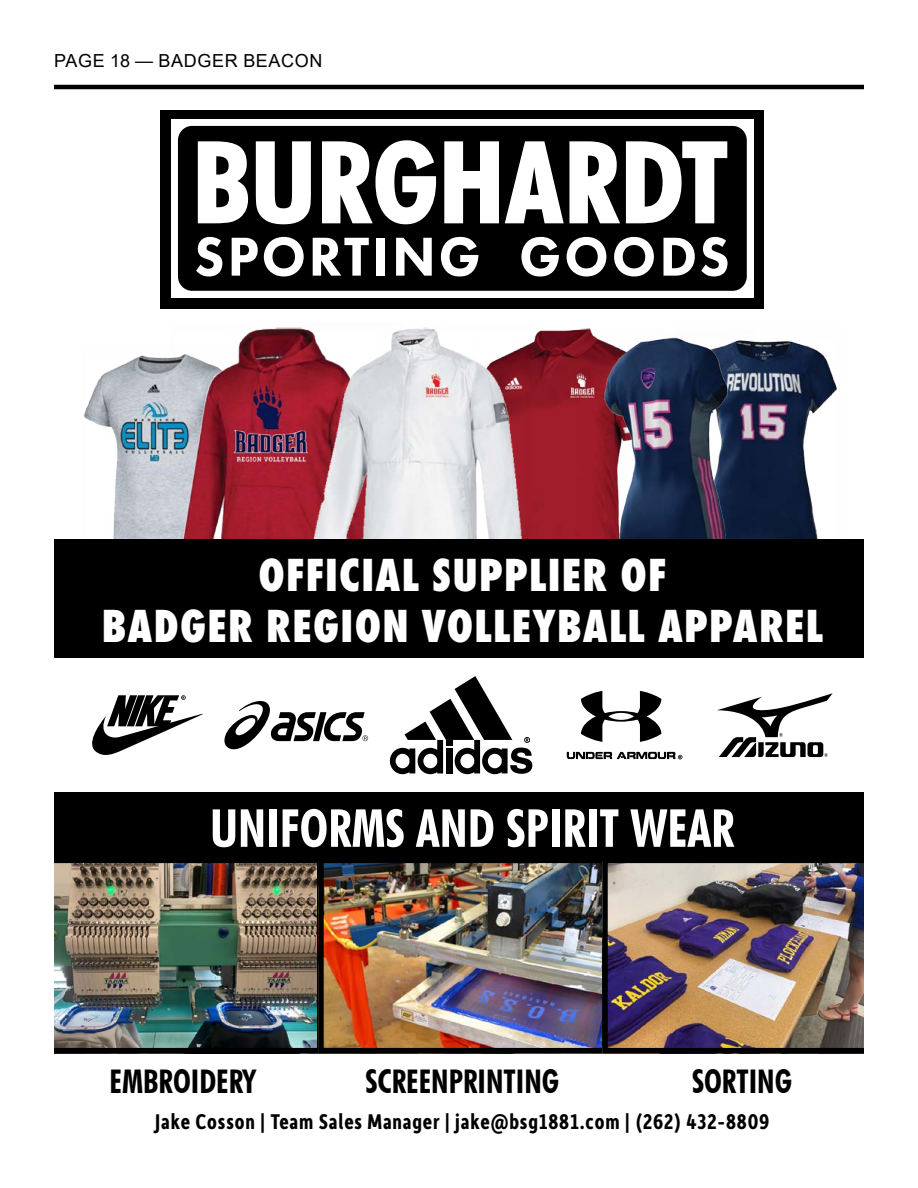
<style>
.page{position:relative;width:918px;height:1188px;background:#fff}
.page>*{position:absolute;margin:0;border:0;box-sizing:border-box;transform-origin:0 0}
.t1{font:700 condensed 52.5px "Futura BT";color:#fff}
.t2{font:800 48.3px/51.2px "Futura PT Cond";letter-spacing:.03em;color:#fff;text-align:center}
.t3{font:700 condensed 32.7px "Futura BT";color:#000}
.t4{font:700 22.65px "Depot New Condensed";letter-spacing:.04em;color:#000}
.t5{font:18px "Arial";letter-spacing:.035em;color:#000}
</style>
<div class="page">
<div style="left:161px;top:110px;width:603px;height:199px;background:#000"></div>
<div style="left:171px;top:119px;width:582px;height:179px;background:#fff"></div>
<div style="left:178px;top:126px;width:569px;height:165px;background:#000;border-radius:14px"></div>
<svg style="left:198px;top:141px;width:113px;height:84px"></svg>
<svg style="left:322px;top:140px;width:406px;height:85px"></svg>
<svg style="left:196px;top:237px;width:26px;height:39px"></svg>
<svg style="left:232px;top:238px;width:26px;height:38px"></svg>
<svg style="left:264px;top:237px;width:40px;height:39px"></svg>
<svg style="left:313px;top:238px;width:56px;height:38px"></svg>
<div style="left:376px;top:238px;width:9px;height:38px;background:#fff"></div>
<svg style="left:396px;top:238px;width:36px;height:38px"></svg>
<svg style="left:441px;top:237px;width:37px;height:39px"></svg>
<svg style="left:521px;top:237px;width:38px;height:39px"></svg>
<svg style="left:567px;top:237px;width:39px;height:39px"></svg>
<svg style="left:614px;top:237px;width:40px;height:39px"></svg>
<svg style="left:664px;top:238px;width:31px;height:38px"></svg>
<svg style="left:701px;top:237px;width:27px;height:39px"></svg>
<svg style="left:92px;top:695px;width:111px;height:60px"></svg>
<svg style="left:390px;top:676px;width:142px;height:98px"></svg>
<svg style="left:567px;top:691px;width:115px;height:68px"></svg>
<svg style="left:717px;top:693px;width:116px;height:64px"></svg>
<svg style="left:224px;top:701px;width:144px;height:48px"></svg>
<img style="left:54px;top:861px;width:264px;height:193px">
<img style="left:325px;top:864px;width:276px;height:183px">
<div style="left:318px;top:857px;width:290px;height:197px;border:6px solid #000"></div>
<img style="left:602px;top:861px;width:262px;height:193px">
<div style="left:54px;top:793px;width:810px;height:68px;background:#000"></div>
<img style="left:530px;top:328px;width:62px;height:211px">
<img style="left:755px;top:341px;width:82px;height:198px">
<img style="left:575px;top:331px;width:180px;height:208px">
<img style="left:83px;top:355px;width:88px;height:184px">
<img style="left:171px;top:327px;width:131px;height:212px">
<img style="left:302px;top:327px;width:228px;height:212px">
<div style="left:54px;top:539px;width:810px;height:119px;background:#000"></div>
<hr style="left:54px;top:85px;width:810px;height:4px;background:#000">
<p class="t5" style="left:54px;top:48px;width:270px">PAGE 18 — BADGER BEACON</p>
<h2 class="t2" style="left:102px;top:549px;width:723px">OFFICIAL SUPPLIER OF<br>BADGER REGION VOLLEYBALL APPAREL</h2>
<h1 class="t1" style="left:210px;top:796px;width:526px">UNIFORMS AND SPIRIT WEAR</h1>
<h3 class="t3" style="left:110px;top:1061px;width:148px">EMBROIDERY</h3>
<h3 class="t3" style="left:365px;top:1061px;width:196px">SCREENPRINTING</h3>
<h3 class="t3" style="left:692px;top:1061px;width:102px">SORTING</h3>
<p class="t4" style="left:155px;top:1107px;width:616px">Jake Cosson | Team Sales Manager | jake@bsg1881.com | (262) 432-8809</p>
</div>
